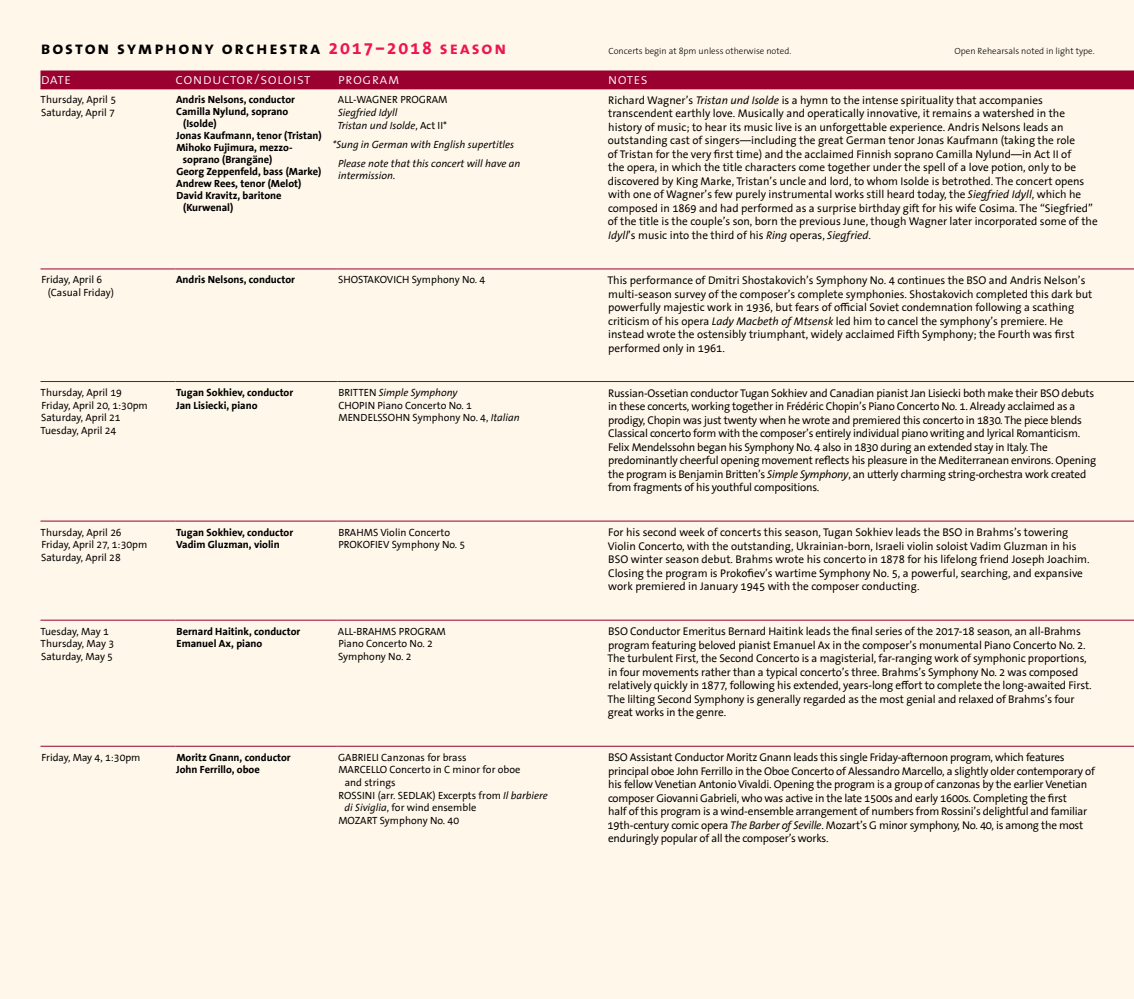
<style>
.page{position:relative;width:1134px;height:999px;background:#fff7e9}
.page>*{position:absolute;margin:0;border:0;box-sizing:border-box;transform-origin:0 0}
.t1{font:18px "The Sans Bold Caps";letter-spacing:.1em;color:#000}
.t2{font:15px "The Sans Light Caps";letter-spacing:.025em;color:#fff}
.t3{font:11.25px/13.5px "The Sans Office";letter-spacing:-.01em;color:#000}
.t4{font:10.5px/12.6px "The Sans Office";color:#000}
.t5{font:700 10.5px/12.6px "The Sans Office";color:#000}
.t6{font:italic 10.5px/12.6px "The Sans Office";color:#000}
.t7{font:300 9px "The Sans";color:#000}
.s1{font-family:"The Sans Office";font-weight:700;color:#ed1651}
.s2{color:#ed1651}
.s3{font-style:normal}
.s4{font-style:italic}
</style>
<div class="page">
<div style="left:40px;top:70px;width:1094px;height:18px;background:#9a0030"></div>
<hr style="left:567px;top:88px;width:567px;height:1px;background:#9a0030">
<hr style="left:567px;top:521px;width:567px;height:1px;background:#9a0030">
<hr style="left:567px;top:620px;width:567px;height:1px;background:#9a0030">
<hr style="left:567px;top:746px;width:567px;height:1px;background:#9a0030">
<hr style="left:40px;top:88px;width:136px;height:1px;background:#9a0030">
<hr style="left:176px;top:88px;width:162px;height:1px;background:#9a0030">
<hr style="left:338px;top:88px;width:229px;height:1px;background:#9a0030">
<hr style="left:40px;top:521px;width:136px;height:1px;background:#9a0030">
<hr style="left:176px;top:521px;width:162px;height:1px;background:#9a0030">
<hr style="left:338px;top:521px;width:229px;height:1px;background:#9a0030">
<hr style="left:40px;top:620px;width:136px;height:1px;background:#9a0030">
<hr style="left:176px;top:620px;width:162px;height:1px;background:#9a0030">
<hr style="left:338px;top:620px;width:229px;height:1px;background:#9a0030">
<hr style="left:40px;top:746px;width:136px;height:1px;background:#9a0030">
<hr style="left:176px;top:746px;width:162px;height:1px;background:#9a0030">
<hr style="left:338px;top:746px;width:229px;height:1px;background:#9a0030">
<hr style="left:40px;top:269px;width:136px;height:1px;background:#9a0030">
<hr style="left:176px;top:269px;width:162px;height:1px;background:#9a0030">
<hr style="left:338px;top:269px;width:229px;height:1px;background:#9a0030">
<hr style="left:567px;top:269px;width:567px;height:1px;background:#9a0030">
<hr style="left:40px;top:381px;width:136px;height:1px;background:#9a0030">
<hr style="left:176px;top:381px;width:162px;height:1px;background:#9a0030">
<hr style="left:338px;top:381px;width:229px;height:1px;background:#9a0030">
<hr style="left:567px;top:381px;width:567px;height:1px;background:#9a0030">
<h1 class="t1" style="left:41px;top:33px;width:467px">boston symphony orchestra <span class="s1">2017–2018</span> <span class="s2">season</span></h1>
<p class="t7" style="left:608px;top:43px;width:184px">Concerts begin at 8pm unless otherwise noted.</p>
<h2 class="t2" style="left:41px;top:66px;width:32px">date</h2>
<h2 class="t2" style="left:176px;top:66px;width:136px">conductor/soloist</h2>
<h2 class="t2" style="left:338px;top:66px;width:64px">program</h2>
<h2 class="t2" style="left:608px;top:66px;width:42px">notes</h2>
<p class="t7" style="left:955px;top:43px;width:142px">Open Rehearsals noted in light type.</p>
<p class="t4" style="left:41px;top:94px;width:77px">Thursday, April 5<br>Saturday, April 7</p>
<p class="t5" style="left:176px;top:94px;width:120px">Andris Nelsons, conductor</p>
<p class="t5" style="left:176px;top:106px;width:114px">Camilla Nylund, soprano</p>
<p class="t5" style="left:183px;top:118px;width:35px">(Isolde)</p>
<p class="t5" style="left:176px;top:130px;width:147px">Jonas Kaufmann, tenor (Tristan)</p>
<p class="t5" style="left:176px;top:142px;width:118px">Mihoko Fujimura, mezzo-</p>
<p class="t5" style="left:183px;top:154px;width:91px">soprano (Brangäne)</p>
<p class="t5" style="left:176px;top:166px;width:147px">Georg Zeppenfeld, bass (Marke)</p>
<p class="t5" style="left:176px;top:178px;width:127px">Andrew Rees, tenor (Melot)</p>
<p class="t5" style="left:177px;top:190px;width:107px">David Kravitz, baritone</p>
<p class="t5" style="left:183px;top:202px;width:52px">(Kurwenal)</p>
<p class="t4" style="left:338px;top:94px;width:111px">ALL-WAGNER PROGRAM</p>
<p class="t6" style="left:337px;top:106px;width:111px">Siegfried Idyll<br>Tristan und Isolde<span class="s3">, Act II*</span></p>
<p class="t6" style="left:333px;top:135px;width:189px;line-height:18.8px;text-align:center">*Sung in German with English supertitles<br>Please note that this concert will have an</p>
<p class="t6" style="left:338px;top:169px;width:59px">intermission.</p>
<p class="t3" style="left:608px;top:93px;width:491px">Richard Wagner’s <span class="s4">Tristan und Isolde</span> is a hymn to the intense spirituality that accompanies transcendent earthly love. Musically and operatically innovative, it remains a watershed in the history of music; to hear its music live is an unforgettable experience. Andris Nelsons leads an outstanding cast of singers—including the great German tenor Jonas Kaufmann (taking the role<br>of Tristan for the very first time) and the acclaimed Finnish soprano Camilla Nylund—in Act II of<br>the opera, in which the title characters come together under the spell of a love potion, only to be discovered by King Marke, Tristan’s uncle and lord, to whom Isolde is betrothed. The concert opens with one of Wagner’s few purely instrumental works still heard today, the <span class="s4">Siegfried Idyll</span>, which he composed in 1869 and had performed as a surprise birthday gift for his wife Cosima. The “Siegfried” of the title is the couple’s son, born the previous June, though Wagner later incorporated some of the <span class="s4">Idyll</span>’s music into the third of his <span class="s4">Ring</span> operas, <span class="s4">Siegfried</span>.</p>
<p class="t4" style="left:48px;top:274px;width:68px;text-indent:-6px">Friday, April 6 (Casual Friday)</p>
<p class="t5" style="left:176px;top:274px;width:120px">Andris Nelsons, conductor</p>
<p class="t4" style="left:338px;top:274px;width:149px">SHOSTAKOVICH Symphony No. 4</p>
<p class="t3" style="left:607px;top:274px;width:487px">This performance of Dmitri Shostakovich’s Symphony No. 4 continues the BSO and Andris Nelson’s multi-season survey of the composer’s complete symphonies. Shostakovich completed this dark but powerfully majestic work in 1936, but fears of official Soviet condemnation following a scathing criticism of his opera <span class="s4">Lady Macbeth of Mtsensk</span> led him to cancel the symphony’s premiere. He instead wrote the ostensibly triumphant, widely acclaimed Fifth Symphony; the Fourth was first performed only in 1961.</p>
<p class="t4" style="left:41px;top:386px;width:109px">Thursday, April 19<br>Friday, April 20, 1:30pm<br>Saturday, April 21<br>Tuesday, April 24</p>
<p class="t5" style="left:176px;top:386px;width:119px">Tugan Sokhiev, conductor<br>Jan Lisiecki, piano</p>
<p class="t4" style="left:338px;top:386px;width:183px">BRITTEN <span class="s4">Simple Symphony<br></span>CHOPIN Piano Concerto No. 1<br>MENDELSSOHN Symphony No. 4, <span class="s4">Italian</span></p>
<p class="t3" style="left:608px;top:386px;width:490px">Russian-Ossetian conductor Tugan Sokhiev and Canadian pianist Jan Lisiecki both make their BSO debuts in these concerts, working together in Frédéric Chopin’s Piano Concerto No. 1. Already acclaimed as a prodigy, Chopin was just twenty when he wrote and premiered this concerto in 1830. The piece blends Classical concerto form with the composer’s entirely individual piano writing and lyrical Romanticism.<br>Felix Mendelssohn began his Symphony No. 4 also in 1830 during an extended stay in Italy. The predominantly cheerful opening movement reflects his pleasure in the Mediterranean environs. Opening the program is Benjamin Britten’s <span class="s4">Simple Symphony</span>, an utterly charming string-orchestra work created from fragments of his youthful compositions.</p>
<p class="t4" style="left:41px;top:526px;width:108px">Thursday, April 26<br>Friday, April 27, 1:30pm<br>Saturday, April 28</p>
<p class="t5" style="left:176px;top:526px;width:119px">Tugan Sokhiev, conductor<br>Vadim Gluzman, violin</p>
<p class="t4" style="left:338px;top:526px;width:128px">BRAHMS Violin Concerto<br>PROKOFIEV Symphony No. 5</p>
<p class="t3" style="left:608px;top:526px;width:483px">For his second week of concerts this season, Tugan Sokhiev leads the BSO in Brahms’s towering Violin Concerto, with the outstanding, Ukrainian-born, Israeli violin soloist Vadim Gluzman in his BSO winter season debut. Brahms wrote his concerto in 1878 for his lifelong friend Joseph Joachim.<br>Closing the program is Prokofiev’s wartime Symphony No. 5, a powerful, searching, and expansive work premiered in January 1945 with the composer conducting.</p>
<p class="t4" style="left:41px;top:625px;width:75px">Tuesday, May 1<br>Thursday, May 3<br>Saturday, May 5</p>
<p class="t5" style="left:177px;top:625px;width:125px">Bernard Haitink, conductor<br>Emanuel Ax, piano</p>
<p class="t4" style="left:338px;top:625px;width:110px">ALL-BRAHMS PROGRAM<br>Piano Concerto No. 2<br>Symphony No. 2</p>
<p class="t3" style="left:607px;top:625px;width:486px">BSO Conductor Emeritus Bernard Haitink leads the final series of the 2017-18 season, an all-Brahms program featuring beloved pianist Emanuel Ax in the composer’s monumental Piano Concerto No. 2.<br>The turbulent First, the Second Concerto is a magisterial, far-ranging work of symphonic proportions, in four movements rather than a typical concerto’s three. Brahms’s Symphony No. 2 was composed relatively quickly in 1877, following his extended, years-long effort to complete the long-awaited First.<br>The lilting Second Symphony is generally regarded as the most genial and relaxed of Brahms’s four great works in the genre.</p>
<p class="t4" style="left:41px;top:751px;width:101px">Friday, May 4, 1:30pm</p>
<p class="t5" style="left:176px;top:751px;width:116px">Moritz Gnann, conductor<br>John Ferrillo, oboe</p>
<p class="t4" style="left:338px;top:751px;width:130px">GABRIELI Canzonas for brass</p>
<p class="t3" style="left:608px;top:751px;width:489px">BSO Assistant Conductor Moritz Gnann leads this single Friday-afternoon program, which features principal oboe John Ferrillo in the Oboe Concerto of Alessandro Marcello, a slightly older contemporary of his fellow Venetian Antonio Vivaldi. Opening the program is a group of canzonas by the earlier Venetian composer Giovanni Gabrieli, who was active in the late 1500s and early 1600s. Completing the first<br>half of this program is a wind-ensemble arrangement of numbers from Rossini’s delightful and familiar 19th-century comic opera <span class="s4">The Barber of Seville</span>. Mozart’s G minor symphony, No. 40, is among the most enduringly popular of all the composer’s works.</p>
<p class="t4" style="left:338px;top:764px;width:184px">MARCELLO Concerto in C minor for oboe</p>
<p class="t4" style="left:345px;top:776px;width:52px">and strings</p>
<p class="t4" style="left:338px;top:789px;width:211px">ROSSINI (arr. SEDLAK) Excerpts from <span class="s4">Il barbiere</span></p>
<p class="t4" style="left:345px;top:801px;width:133px"><span class="s4">di Siviglia</span>, for wind ensemble</p>
<p class="t4" style="left:338px;top:814px;width:122px">MOZART Symphony No. 40</p>
</div>
